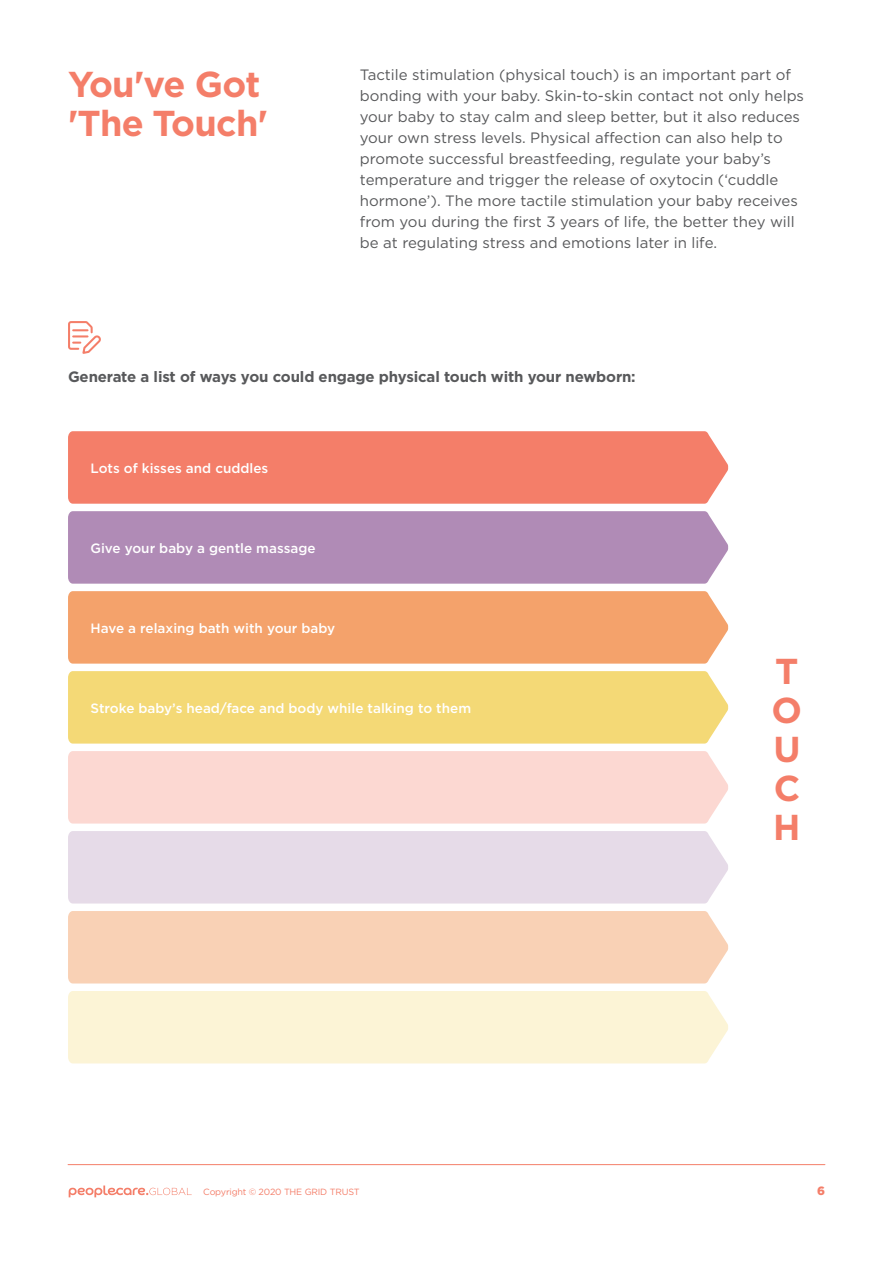
<style>
.page{position:relative;width:893px;height:1263px;background:#fff}
.page>*{position:absolute;margin:0;border:0;box-sizing:border-box;transform-origin:0 0}
.t1{font:700 36px/39px "Gotham";letter-spacing:-.02em;color:#f47e69;text-align:justify}
.t2{font:15px/21px "Gotham";color:#58595b}
.t3{font:700 15px "Gotham";letter-spacing:-.01em;color:#58595b}
.t4{font:500 13.5px "Gotham";color:#fff}
.t5{font:900 12px "Gotham";color:#f47e69}
.t6{font:9px "Gotham";letter-spacing:-.02em;color:#f47e69}
</style>
<div class="page">
<svg style="left:68px;top:321px;width:33px;height:33px"></svg>
<div style="left:68px;top:751px;width:660px;height:72px;background:#fcd8d2"></div>
<div style="left:68px;top:831px;width:660px;height:72px;background:#e6dbe8"></div>
<div style="left:68px;top:911px;width:660px;height:72px;background:#f9d1b5"></div>
<div style="left:68px;top:991px;width:660px;height:72px;background:#fcf4d6"></div>
<div style="left:68px;top:431px;width:660px;height:73px;background:#f47e69"></div>
<div style="left:68px;top:511px;width:660px;height:73px;background:#b08bb6"></div>
<div style="left:68px;top:591px;width:660px;height:73px;background:#f4a26b"></div>
<div style="left:68px;top:671px;width:660px;height:73px;background:#f4d976"></div>
<hr style="left:68px;top:1164px;width:757px;height:1px;background:#f47e69">
<svg style="left:69px;top:1185px;width:123px;height:12px"></svg>
<h1 class="t1" style="left:68px;top:64px;width:202px">You've Got 'The Touch'</h1>
<p class="t2" style="left:360px;top:64px;width:446px">Tactile stimulation (physical touch) is an important part of bonding with your baby. Skin-to-skin contact not only helps your baby to stay calm and sleep better, but it also reduces your own stress levels. Physical affection can also help to promote successful breastfeeding, regulate your baby’s temperature and trigger the release of oxytocin (‘cuddle hormone’). The more tactile stimulation your baby receives from you during the first 3 years of life, the better they will be at regulating stress and emotions later in life.</p>
<p class="t3" style="left:68px;top:367px;width:569px">Generate a list of ways you could engage physical touch with your newborn:</p>
<p class="t4" style="left:91px;top:459px;width:179px">Lots of kisses and cuddles</p>
<p class="t4" style="left:91px;top:539px;width:227px">Give your baby a gentle massage</p>
<p class="t4" style="left:91px;top:619px;width:246px">Have a relaxing bath with your baby</p>
<p class="t4" style="left:91px;top:699px;width:382px">Stroke baby’s head/face and body while talking to them</p>
<h1 class="t1" style="left:772px;top:651px;width:32px">T O U C H</h1>
<p class="t6" style="left:203px;top:1186px;width:158px">Copyright © 2020 THE GRID TRUST</p>
<p class="t5" style="left:817px;top:1182px;width:9px">6</p>
</div>
